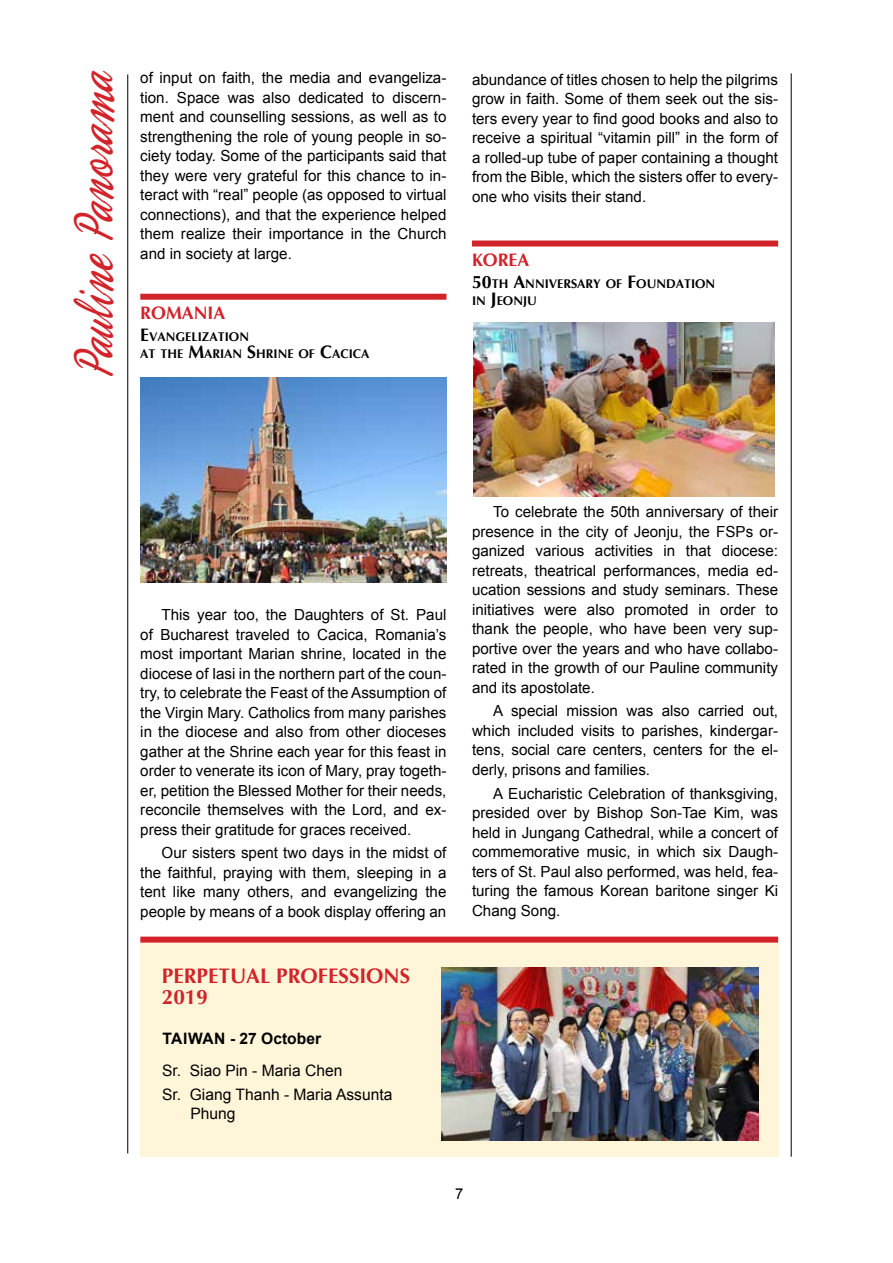
<style>
.page{position:relative;width:893px;height:1263px;background:#fff}
.page>*{position:absolute;margin:0;border:0;box-sizing:border-box;transform-origin:0 0}
.t1{font:57px "Phoenix Script FLF";color:#d2232a;scale:.7 1}
.t2{font:700 21px/21px "Optima";color:#d2232a}
.t3{font:700 18px "Optima";color:#d2232a}
.t4{font:15.75px/23.7px "Arial";color:#000}
.t5{font:700 15.75px "Arial";color:#000}
.t6{font:15.3px/19.5px "Arial";color:#000;text-align:justify}
.t7{font:15px "Arial";color:#000}
.t8{font:700 12.6px/17.2px "Optima";color:#000}
.s1{font-size:18px}
</style>
<div class="page">
<hr style="left:127px;top:74px;width:1px;height:1079px;background:#000">
<hr style="left:791px;top:73px;width:1px;height:1084px;background:#000">
<div style="left:140px;top:294px;width:306px;height:6px;background:#d2232a"></div>
<div style="left:472px;top:240px;width:306px;height:6px;background:#d2232a"></div>
<img style="left:140px;top:377px;width:306px;height:205px">
<img style="left:473px;top:322px;width:301px;height:174px">
<div style="left:140px;top:942px;width:639px;height:215px;background:#fff6da"></div>
<img style="left:442px;top:967px;width:316px;height:174px">
<div style="left:140px;top:936px;width:638px;height:6px;background:#d2232a"></div>
<h1 class="t1" style="left:65px;top:379px;width:443px;rotate:-90deg">Pauline Panorama</h1>
<p class="t6" style="left:140px;top:68px;width:308px">of input on faith, the media and evangeliza&shy;tion. Space was also dedicated to discern&shy;ment and counselling sessions, as well as to strengthening the role of young people in so&shy;ciety today. Some of the participants said that they were very grateful for this chance to in&shy;teract with “real” people (as opposed to virtual connections), and that the experience helped them realize their importance in the Church and in society at large.</p>
<p class="t3" style="left:140px;top:302px;width:14px">ROMANIA</p>
<p class="t8" style="left:140px;top:328px;width:230px"><span class="s1">E</span>VANGELIZATION<br>AT THE <span class="s1">M</span>ARIAN <span class="s1">S</span>HRINE OF <span class="s1">C</span>ACICA</p>
<p class="t6" style="left:472px;top:69px;width:308px">abundance of titles chosen to help the pilgrims grow in faith. Some of them seek out the sis&shy;ters every year to find good books and also to receive a spiritual “vitamin pill” in the form of a rolled-up tube of paper containing a thought from the Bible, which the sisters offer to every&shy;one who visits their stand.</p>
<p class="t3" style="left:472px;top:248px;width:24px">KOREA</p>
<p class="t8" style="left:472px;top:275px;width:245px"><span class="s1">50</span>TH <span class="s1">A</span>NNIVERSARY OF <span class="s1">F</span>OUNDATION<br>IN <span class="s1">J</span>EONJU</p>
<p class="t6" style="left:140px;top:605px;width:308px;text-indent:21px">This year too, the Daughters of St. Paul of Bucharest traveled to Cacica, Romania’s most important Marian shrine, located in the diocese of Iasi in the northern part of the coun&shy;try, to celebrate the Feast of the Assumption of the Virgin Mary. Catholics from many parishes in the diocese and also from other dioceses gather at the Shrine each year for this feast in order to venerate its icon of Mary, pray togeth&shy;er, petition the Blessed Mother for their needs, reconcile themselves with the Lord, and ex&shy;press their gratitude for graces received.</p>
<p class="t6" style="left:140px;top:843px;width:308px;text-indent:21px">Our sisters spent two days in the midst of the faithful, praying with them, sleeping in a tent like many others, and evangelizing the people by means of a book display offering an</p>
<h2 class="t2" style="left:162px;top:966px;width:250px">PERPETUAL PROFESSIONS<br>2019</h2>
<p class="t5" style="left:162px;top:1027px;width:21px">Taiwan</p>
<p class="t5" style="left:230px;top:1027px;width:92px">- 27 October</p>
<p class="t4" style="left:162px;top:1058px;width:232px">Sr. Siao Pin - Maria Chen<br>Sr. Giang Thanh - Maria Assunta</p>
<p class="t4" style="left:190px;top:1101px;width:47px">Phung</p>
<p class="t6" style="left:472px;top:502px;width:308px;text-indent:21px">To celebrate the 50th anniversary of their presence in the city of Jeonju, the FSPs or&shy;ganized various activities in that diocese: retreats, theatrical performances, media ed&shy;ucation sessions and study seminars. These initiatives were also promoted in order to thank the people, who have been very sup&shy;portive over the years and who have collabo&shy;rated in the growth of our Pauline community and its apostolate.</p>
<p class="t6" style="left:472px;top:701px;width:308px;text-indent:21px">A special mission was also carried out, which included visits to parishes, kindergar&shy;tens, social care centers, centers for the el&shy;derly, prisons and families.</p>
<p class="t6" style="left:472px;top:783px;width:308px;text-indent:21px">A Eucharistic Celebration of thanksgiving, presided over by Bishop Son-Tae Kim, was held in Jungang Cathedral, while a concert of commemorative music, in which six Daugh&shy;ters of St. Paul also performed, was held, fea&shy;turing the famous Korean baritone singer Ki Chang Song.</p>
<p class="t7" style="left:455px;top:1183px;width:10px">7</p>
</div>
